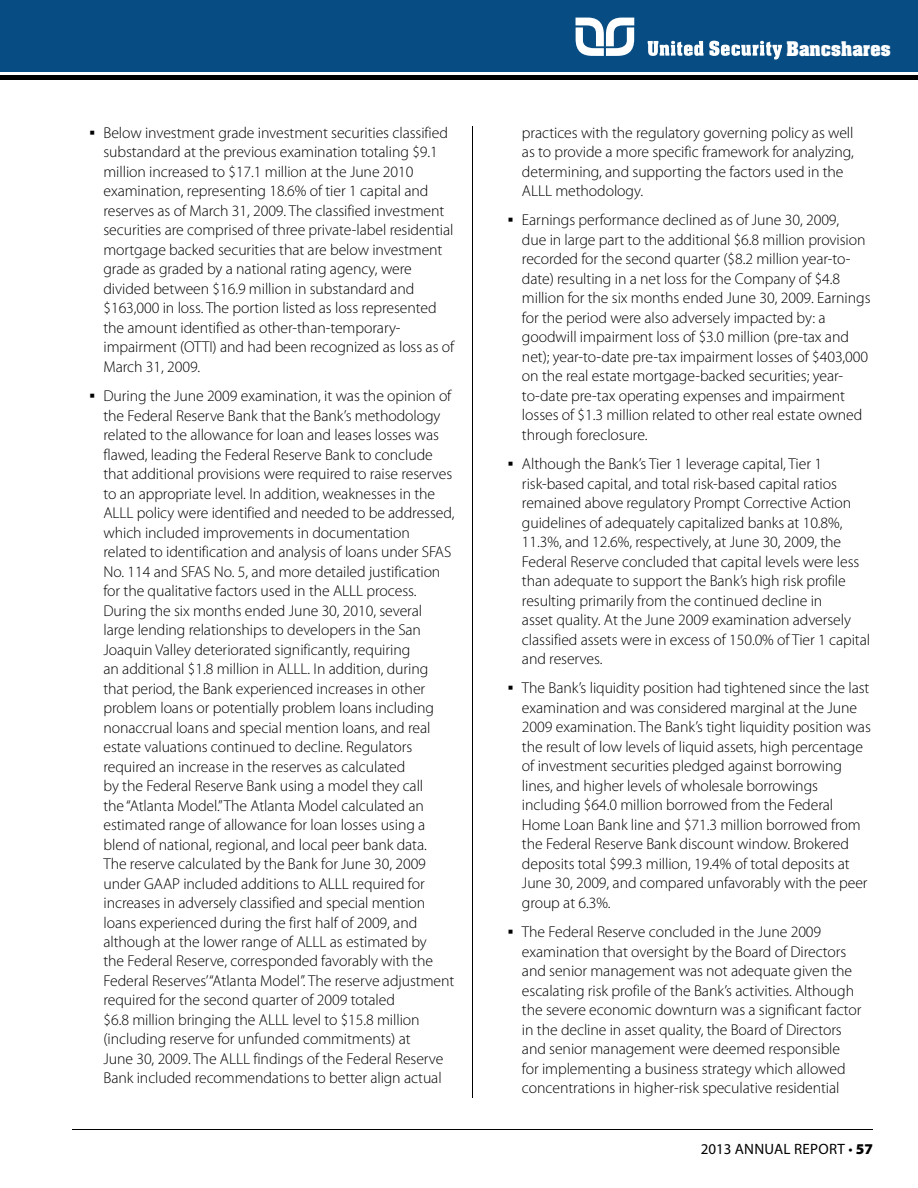
<style>
.page{position:relative;width:918px;height:1188px;background:#fff}
.page>*{position:absolute;margin:0;border:0;box-sizing:border-box;transform-origin:0 0}
.t1{font:700 17.25px "Aachen";letter-spacing:.005em;color:#fff;scale:.96 1}
.t2{font:300 15.75px/19.5px "Myriad Pro";letter-spacing:-.005em;color:#000}
.t3{font:15px "Myriad Pro";letter-spacing:.02em;color:#000}
.s1{font-family:"Universal Newswith Comm Pi";font-weight:400}
.s2{font-weight:900}
</style>
<div class="page">
<div style="left:0;top:0;width:918px;height:72px;background:#074c83"></div>
<svg style="left:576px;top:18px;width:58px;height:38px"></svg>
<svg style="left:648px;top:41px;width:134px;height:18px"></svg>
<hr style="left:472px;top:126px;width:1px;height:972px;background:#000">
<div style="left:0;top:75px;width:918px;height:5px;background:#000"></div>
<hr style="left:72px;top:1129px;width:801px;height:1px;background:#000">
<p class="t2" style="left:103px;top:123px;width:352px;text-indent:-13px"><span class="s1">▪</span> Below investment grade investment securities classified substandard at the previous examination totaling $9.1 million increased to $17.1 million at the June 2010 examination, representing 18.6% of tier 1 capital and reserves as of March 31, 2009. The classified investment securities are comprised of three private-label residential mortgage backed securities that are below investment grade as graded by a national rating agency, were divided between $16.9 million in substandard and $163,000 in loss. The portion listed as loss represented the amount identified as other-than-temporary&shy;impairment (OTTI) and had been recognized as loss as of March 31, 2009.</p>
<p class="t2" style="left:103px;top:386px;width:352px;text-indent:-13px"><span class="s1">▪</span> During the June 2009 examination, it was the opinion of the Federal Reserve Bank that the Bank’s methodology related to the allowance for loan and leases losses was flawed, leading the Federal Reserve Bank to conclude that additional provisions were required to raise reserves to an appropriate level. In addition, weaknesses in the ALLL policy were identified and needed to be addressed, which included improvements in documentation related to identification and analysis of loans under SFAS No. 114 and SFAS No. 5, and more detailed justification for the qualitative factors used in the ALLL process.<br>During the six months ended June 30, 2010, several large lending relationships to developers in the San Joaquin Valley deteriorated significantly, requiring<br>an additional $1.8 million in ALLL. In addition, during that period, the Bank experienced increases in other problem loans or potentially problem loans including nonaccrual loans and special mention loans, and real estate valuations continued to decline. Regulators required an increase in the reserves as calculated<br>by the Federal Reserve Bank using a model they call<br>the “Atlanta Model.” The Atlanta Model calculated an estimated range of allowance for loan losses using a blend of national, regional, and local peer bank data.<br>The reserve calculated by the Bank for June 30, 2009 under GAAP included additions to ALLL required for increases in adversely classified and special mention loans experienced during the first half of 2009, and although at the lower range of ALLL as estimated by<br>the Federal Reserve, corresponded favorably with the Federal Reserves’“Atlanta Model”. The reserve adjustment required for the second quarter of 2009 totaled<br>$6.8 million bringing the ALLL level to $15.8 million (including reserve for unfunded commitments) at<br>June 30, 2009. The ALLL findings of the Federal Reserve Bank included recommendations to better align actual</p>
<p class="t1" style="left:786px;top:36px;width:110px">Bancshares</p>
<p class="t2" style="left:522px;top:123px;width:333px">practices with the regulatory governing policy as well as to provide a more specific framework for analyzing, determining, and supporting the factors used in the ALLL methodology.</p>
<p class="t2" style="left:522px;top:211px;width:350px;text-indent:-13px"><span class="s1">▪</span> Earnings performance declined as of June 30, 2009,<br>due in large part to the additional $6.8 million provision recorded for the second quarter ($8.2 million year-to&shy;date) resulting in a net loss for the Company of $4.8 million for the six months ended June 30, 2009. Earnings for the period were also adversely impacted by: a goodwill impairment loss of $3.0 million (pre-tax and net); year-to-date pre-tax impairment losses of $403,000 on the real estate mortgage-backed securities; year&shy;to-date pre-tax operating expenses and impairment losses of $1.3 million related to other real estate owned through foreclosure.</p>
<p class="t2" style="left:522px;top:454px;width:350px;text-indent:-13px"><span class="s1">▪</span> Although the Bank’s Tier 1 leverage capital, Tier 1 risk-based capital, and total risk-based capital ratios remained above regulatory Prompt Corrective Action guidelines of adequately capitalized banks at 10.8%, 11.3%, and 12.6%, respectively, at June 30, 2009, the Federal Reserve concluded that capital levels were less than adequate to support the Bank’s high risk profile resulting primarily from the continued decline in<br>asset quality. At the June 2009 examination adversely classified assets were in excess of 150.0% of Tier 1 capital and reserves.</p>
<p class="t2" style="left:522px;top:679px;width:350px;text-indent:-13px"><span class="s1">▪</span> The Bank’s liquidity position had tightened since the last examination and was considered marginal at the June 2009 examination. The Bank’s tight liquidity position was the result of low levels of liquid assets, high percentage of investment securities pledged against borrowing lines, and higher levels of wholesale borrowings including $64.0 million borrowed from the Federal Home Loan Bank line and $71.3 million borrowed from the Federal Reserve Bank discount window. Brokered deposits total $99.3 million, 19.4% of total deposits at June 30, 2009, and compared unfavorably with the peer group at 6.3%.</p>
<p class="t2" style="left:522px;top:922px;width:341px;text-indent:-13px"><span class="s1">▪</span> The Federal Reserve concluded in the June 2009 examination that oversight by the Board of Directors and senior management was not adequate given the escalating risk profile of the Bank’s activities. Although the severe economic downturn was a significant factor in the decline in asset quality, the Board of Directors and senior management were deemed responsible<br>for implementing a business strategy which allowed concentrations in higher-risk speculative residential</p>
<p class="t3" style="left:701px;top:1140px;width:174px">2013 ANNUAL REPORT • <span class="s2">57</span></p>
</div>
